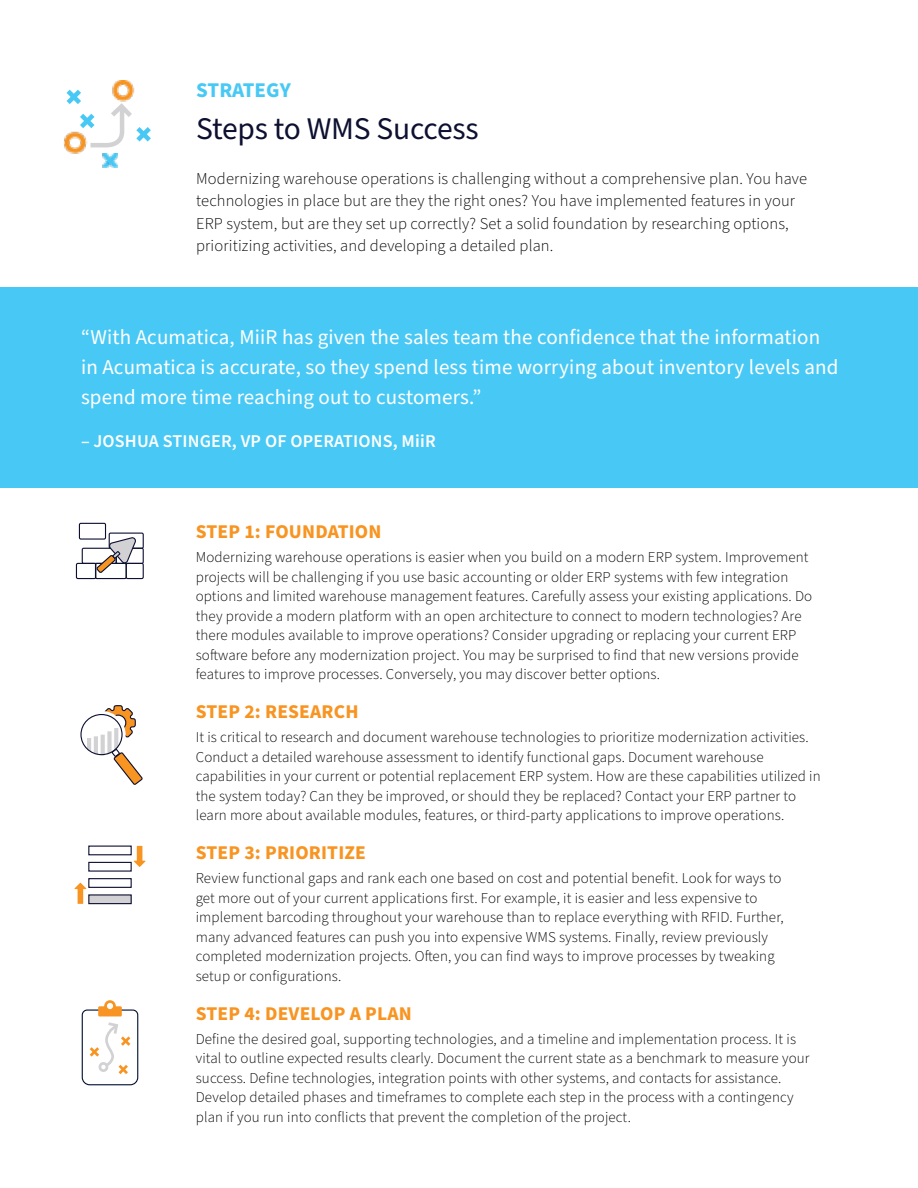
<style>
.page{position:relative;width:918px;height:1188px;background:#fff}
.page>*{position:absolute;margin:0;border:0;box-sizing:border-box;transform-origin:0 0}
.t1{font:31.5px "Source Sans Pro";letter-spacing:-.005em;color:#0d1030}
.t2{font:21px/30px "Source Sans Pro";letter-spacing:.01em;color:#fff}
.t3{font:700 21px "Source Sans Pro";letter-spacing:.005em;color:#48c9f5}
.t4{font:700 19.5px "Source Sans Pro";letter-spacing:.01em;color:#f89421}
.t5{font:600 18px "Source Sans Pro";letter-spacing:.01em;color:#fff}
.t6{font:300 16.5px/22.5px "Source Sans Pro";letter-spacing:.01em;color:#000}
.t7{font:300 15px/19.5px "Source Sans Pro";letter-spacing:.01em;color:#000}
</style>
<div class="page">
<img style="left:102px;top:154px;width:15px;height:14px">
<img style="left:66px;top:150px;width:18px;height:4px">
<img style="left:113px;top:81px;width:20px;height:4px">
<svg style="left:63px;top:85px;width:88px;height:65px"></svg>
<div style="left:0;top:287px;width:918px;height:201px;background:#48c9f5"></div>
<div style="left:77px;top:711px;width:49px;height:47px;border:9px solid #fff;border-radius:50%"></div>
<div style="left:80px;top:714px;width:43px;height:41px;border:1px solid #0d1030;border-radius:50%"></div>
<svg style="left:87px;top:705px;width:56px;height:80px"></svg>
<svg style="left:134px;top:846px;width:12px;height:21px"></svg>
<svg style="left:74px;top:883px;width:12px;height:21px"></svg>
<div style="left:88px;top:862px;width:44px;height:10px;border:1px solid #0d1030"></div>
<div style="left:88px;top:846px;width:44px;height:9px;border:1px solid #0d1030"></div>
<div style="left:88px;top:878px;width:44px;height:10px;border:1px solid #0d1030"></div>
<div style="left:89px;top:895px;width:42px;height:9px;background:#d2d2d4"></div>
<div style="left:88px;top:894px;width:44px;height:10px;border:1px solid #0d1030"></div>
<svg style="left:81px;top:1000px;width:58px;height:86px"></svg>
<div style="left:79px;top:523px;width:27px;height:17px;border:1px solid #0d1030"></div>
<div style="left:109px;top:533px;width:35px;height:16px;border:1px solid #0d1030"></div>
<div style="left:116px;top:548px;width:28px;height:16px;border:1px solid #0d1030"></div>
<div style="left:82px;top:548px;width:35px;height:16px;border:1px solid #0d1030"></div>
<div style="left:95px;top:563px;width:32px;height:16px;border:1px solid #0d1030"></div>
<div style="left:126px;top:563px;width:18px;height:16px;border:1px solid #0d1030"></div>
<div style="left:76px;top:563px;width:20px;height:16px;border:1px solid #0d1030"></div>
<svg style="left:95px;top:537px;width:43px;height:37px"></svg>
<h2 class="t3" style="left:196px;top:75px;width:96px">STRATEGY</h2>
<h1 class="t1" style="left:196px;top:107px;width:284px">Steps to WMS Success</h1>
<p class="t6" style="left:196px;top:168px;width:612px">Modernizing warehouse operations is challenging without a comprehensive plan. You have technologies in place but are they the right ones? You have implemented features in your ERP system, but are they set up correctly? Set a solid foundation by researching options, prioritizing activities, and developing a detailed plan.</p>
<h2 class="t2" style="left:81px;top:322px;width:759px">“With Acumatica, MiiR has given the sales team the confidence that the information in Acumatica is accurate, so they spend less time worrying about inventory levels and spend more time reaching out to customers.”</h2>
<p class="t5" style="left:81px;top:429px;width:356px">– JOSHUA STINGER, VP OF OPERATIONS, MiiR</p>
<h3 class="t4" style="left:196px;top:518px;width:187px">STEP 1: FOUNDATION</h3>
<p class="t7" style="left:196px;top:548px;width:618px">Modernizing warehouse operations is easier when you build on a modern ERP system. Improvement projects will be challenging if you use basic accounting or older ERP systems with few integration options and limited warehouse management features. Carefully assess your existing applications. Do they provide a modern platform with an open architecture to connect to modern technologies? Are there modules available to improve operations? Consider upgrading or replacing your current ERP software before any modernization project. You may be surprised to find that new versions provide features to improve processes. Conversely, you may discover better options.</p>
<h3 class="t4" style="left:196px;top:698px;width:164px">STEP 2: RESEARCH</h3>
<p class="t7" style="left:196px;top:728px;width:626px">It is critical to research and document warehouse technologies to prioritize modernization activities.<br>Conduct a detailed warehouse assessment to identify functional gaps. Document warehouse capabilities in your current or potential replacement ERP system. How are these capabilities utilized in the system today? Can they be improved, or should they be replaced? Contact your ERP partner to learn more about available modules, features, or third-party applications to improve operations.</p>
<h3 class="t4" style="left:196px;top:839px;width:172px">STEP 3: PRIORITIZE</h3>
<p class="t7" style="left:196px;top:869px;width:590px">Review functional gaps and rank each one based on cost and potential benefit. Look for ways to get more out of your current applications first. For example, it is easier and less expensive to implement barcoding throughout your warehouse than to replace everything with RFID. Further, many advanced features can push you into expensive WMS systems. Finally, review previously completed modernization projects. Often, you can find ways to improve processes by tweaking setup or configurations.</p>
<h3 class="t4" style="left:196px;top:1000px;width:218px">STEP 4: DEVELOP A PLAN</h3>
<p class="t7" style="left:196px;top:1029px;width:615px">Define the desired goal, supporting technologies, and a timeline and implementation process. It is vital to outline expected results clearly. Document the current state as a benchmark to measure your success. Define technologies, integration points with other systems, and contacts for assistance.<br>Develop detailed phases and timeframes to complete each step in the process with a contingency plan if you run into conflicts that prevent the completion of the project.</p>
</div>
